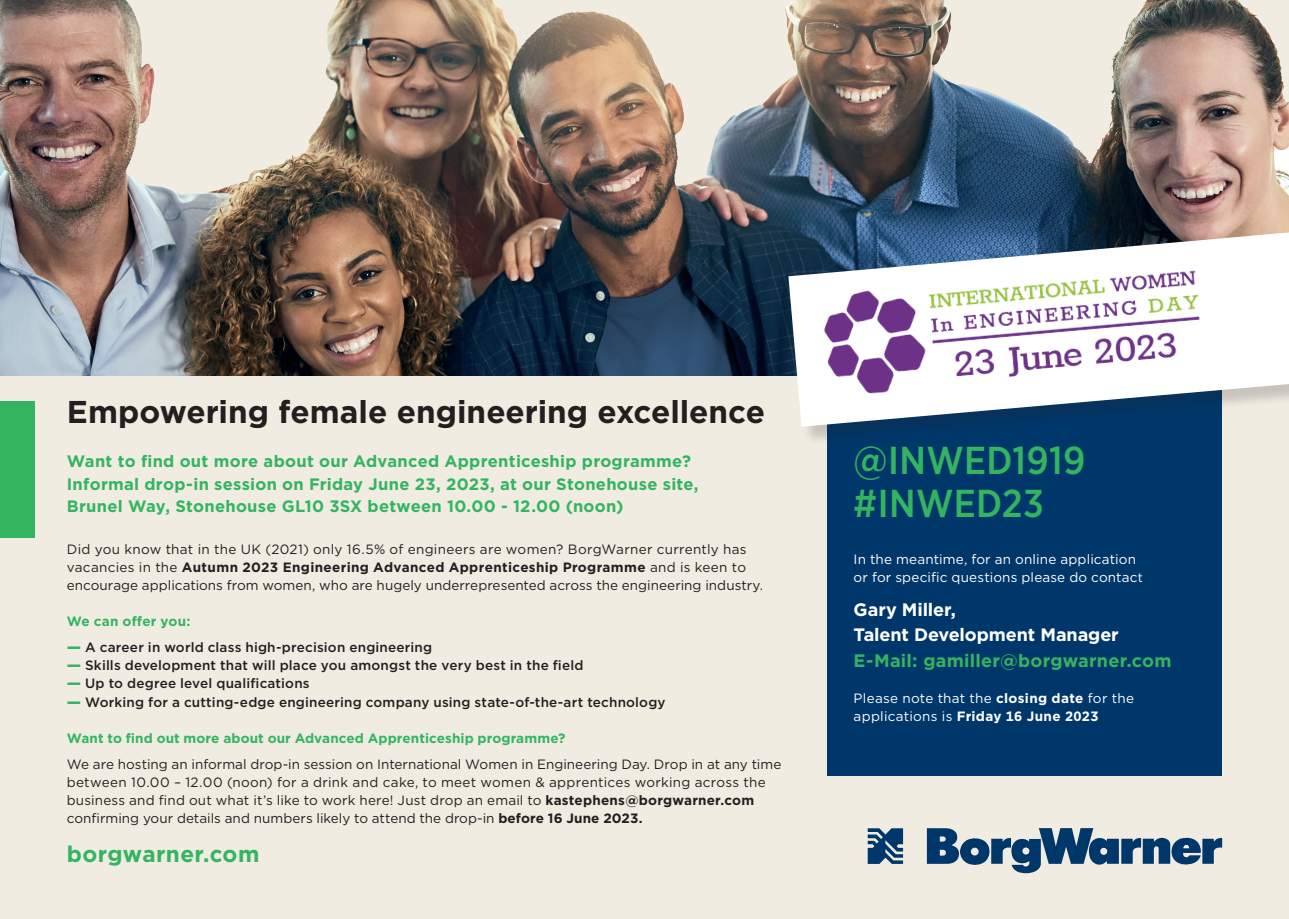
<style>
.page{position:relative;width:1289px;height:919px;background:#fff}
.page>*{position:absolute;margin:0;border:0;box-sizing:border-box;transform-origin:0 0}
.t1{font:500 38.85px/43px "Gotham Narrow";letter-spacing:.01em;color:#33b560}
.t2{font:700 31.5px "Gotham";color:#231f20}
.t3{font:700 22.5px "Gotham";letter-spacing:.015em;color:#33b560}
.t4{font:700 18px/25.5px "Gotham";letter-spacing:-.005em;color:#fff}
.t5{font:700 18px "Gotham";letter-spacing:.015em;color:#33b560}
.t6{font:700 16.5px/22.5px "Gotham";letter-spacing:.015em;color:#33b560}
.t7{font:13.5px/18px "Gotham";letter-spacing:.005em;color:#231f20}
.t8{font:500 13.5px "Gotham";letter-spacing:.015em;color:#231f20}
.t9{font:13.5px/18px "Gotham";letter-spacing:.01em;color:#fff}
.t10{font:700 13.5px "Gotham";letter-spacing:.005em;color:#33b560}
.s1{font-weight:700}
.s2{font-weight:900;color:#33b560}
.s3{font-size:12.75px}
</style>
<div class="page">
<div style="left:0;top:376px;width:1288px;height:542px;background:#f1ece2"></div>
<img style="left:0;top:0;width:1288px;height:376px">
<div style="left:827px;top:356px;width:394px;height:419px;background:#00376b"></div>
<div style="left:0;top:401px;width:34px;height:137px;background:#33b560"></div>
<svg style="left:867px;top:828px;width:36px;height:35px"></svg>
<svg style="left:926px;top:828px;width:296px;height:45px"></svg>
<div style="left:790px;top:227px;width:498px;height:218px;background:#231f20;opacity:.2"></div>
<svg style="left:788px;top:232px;width:500px;height:194px"></svg>
<img style="left:819px;top:255px;width:405px;height:146px">
<h2 class="t2" style="left:67px;top:391px;width:699px">Empowering female engineering excellence</h2>
<p class="t6" style="left:67px;top:450px;width:633px">Want to find out more about our Advanced Apprenticeship programme?<br>Informal drop-in session on Friday June 23, 2023, at our Stonehouse site,<br>Brunel Way, Stonehouse GL10 3SX between 10.00 - 12.00 (noon)</p>
<p class="t7" style="left:67px;top:540px;width:698px">Did you know that in the UK (2021) only 16.5% of engineers are women? BorgWarner currently has vacancies in the <span class="s1">Autumn 2023 Engineering Advanced Apprenticeship Programme</span> and is keen to encourage applications from women, who are hugely underrepresented across the engineering industry.</p>
<p class="t10" style="left:67px;top:612px;width:125px">We can offer you:</p>
<p class="t8" style="left:67px;top:638px;width:367px"><span class="s2">–</span> A career in world class high-precision engineering</p>
<p class="t8" style="left:67px;top:656px;width:518px"><span class="s2">–</span> Skills development that will place you amongst the very best in the field</p>
<p class="t8" style="left:67px;top:674px;width:244px"><span class="s2">–</span> Up to degree level qualifications</p>
<p class="t8" style="left:67px;top:693px;width:600px"><span class="s2">–</span> Working for a cutting-edge engineering company using state-of-the-art technology</p>
<p class="t10" style="left:67px;top:729px;width:500px">Want to find out more about our Advanced Apprenticeship programme?</p>
<p class="t7" style="left:67px;top:754px;width:716px">We are hosting an informal drop-in session on International Women in Engineering Day. Drop in at any time between 10.00 – 12.00 (noon) for a drink and cake, to meet women &amp; apprentices working across the business and find out what it’s like to work here! Just drop an email to <span class="s1">kastephens@borgwarner.com </span>confirming your details and numbers likely to attend the drop-in <span class="s1">before 16 June 2023.</span></p>
<h3 class="t3" style="left:67px;top:839px;width:194px">borgwarner.com</h3>
<h1 class="t1" style="left:853px;top:438px;width:233px">@INWED1919 #INWED23</h1>
<p class="t9" style="left:853px;top:549px;width:291px">In the meantime, for an online application or for specific questions please do contac<span class="s3">t</span></p>
<h3 class="t4" style="left:853px;top:596px;width:267px">Gary Miller,<br>Talent Development Manager</h3>
<h3 class="t5" style="left:853px;top:648px;width:319px">E-Mail: gamiller@borgwarner.com</h3>
<p class="t9" style="left:853px;top:688px;width:282px">Please note that the <span class="s1">closing date</span> for the applications is <span class="s1">Friday 16 June 2023</span></p>
</div>
